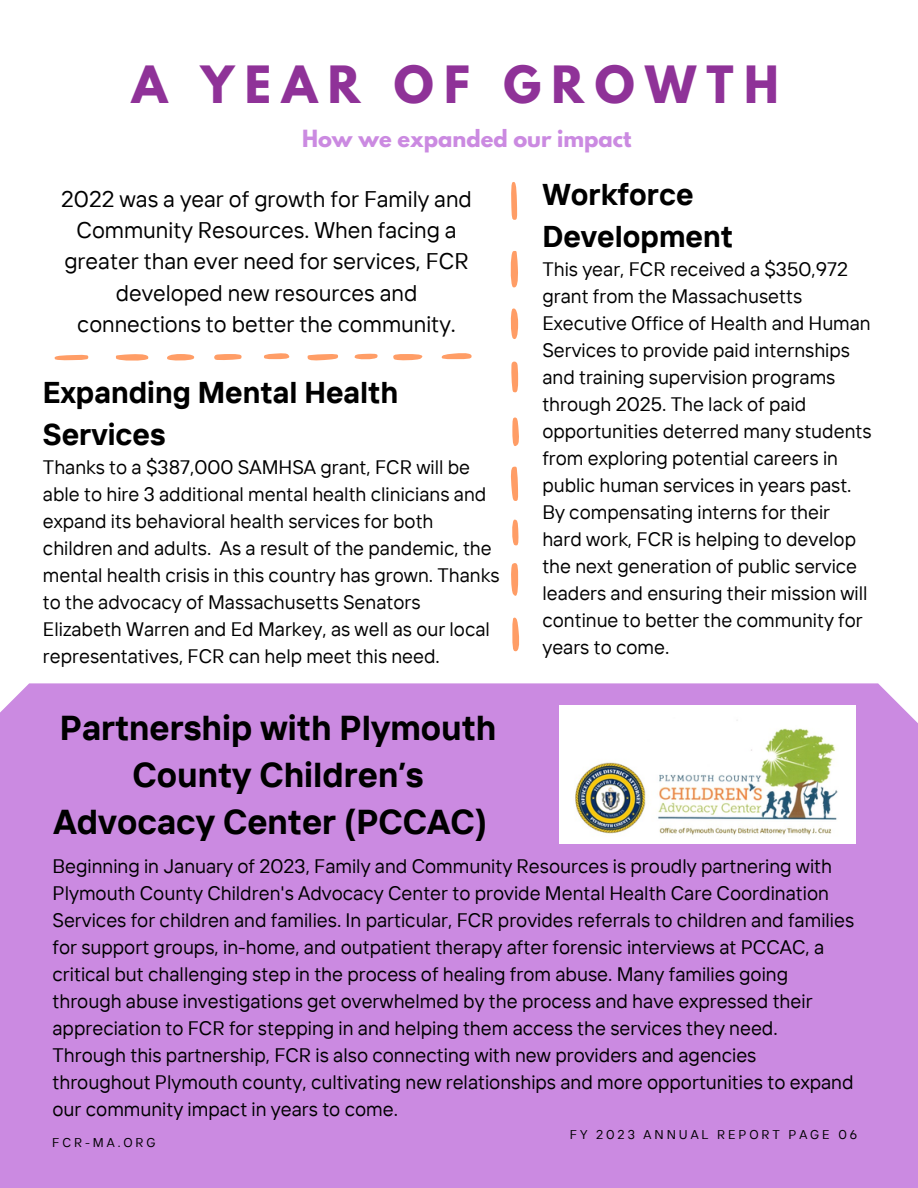
<style>
.page{position:relative;width:918px;height:1188px;background:#fff}
.page>*{position:absolute;margin:0;border:0;box-sizing:border-box;transform-origin:0 0}
.t1{font:700 45.6px "League Spartan";letter-spacing:.23em;color:#8f3298}
.t2{font:700 34.5px/47.2px "TT Interphases";color:#000;text-align:center}
.t3{font:700 30px/41.7px "TT Interphases";color:#000}
.t4{font:22.65px/31.3px "TT Interphases";color:#000;text-align:center}
.t5{font:700 21px "League Spartan";color:#cb8ae1}
.t6{font:19.5px/27px "TT Interphases";color:#000}
.t7{font:12.75px "TT Interphases";letter-spacing:.23em;color:#000001}
</style>
<div class="page">
<div style="left:0;top:683px;width:918px;height:505px;background:#cb8ae1"></div>
<img style="left:560px;top:705px;width:295px;height:139px">
<svg style="left:54px;top:353px;width:418px;height:8px"></svg>
<svg style="left:510px;top:182px;width:10px;height:470px"></svg>
<p class="t1" style="left:132px;top:62px;width:649px">A YEAR OF GROWTH</p>
<p class="t5" style="left:302px;top:128px;width:331px">How we expanded our impact</p>
<p class="t4" style="left:61px;top:182px;width:412px">2022 was a year of growth for Family and Community Resources. When facing a greater than ever need for services, FCR developed new resources and connections to better the community.</p>
<p class="t3" style="left:542px;top:173px;width:192px">Workforce<br>Development</p>
<p class="t6" style="left:542px;top:255px;width:331px">This year, FCR received a $350,972 grant from the Massachusetts Executive Office of Health and Human Services to provide paid internships and training supervision programs through 2025. The lack of paid opportunities deterred many students from exploring potential careers in public human services in years past.<br>By compensating interns for their hard work, FCR is helping to develop the next generation of public service leaders and ensuring their mission will continue to better the community for years to come.</p>
<p class="t3" style="left:43px;top:371px;width:357px">Expanding Mental Health<br>Services</p>
<p class="t6" style="left:43px;top:453px;width:458px">Thanks to a $387,000 SAMHSA grant, FCR will be able to hire 3 additional mental health clinicians and expand its behavioral health services for both children and adults. As a result of the pandemic, the mental health crisis in this country has grown. Thanks to the advocacy of Massachusetts Senators Elizabeth Warren and Ed Markey, as well as our local representatives, FCR can help meet this need.</p>
<p class="t2" style="left:54px;top:703px;width:444px">Partnership with Plymouth<br>County Children’s<br>Advocacy Center (PCCAC)</p>
<p class="t6" style="left:53px;top:852px;width:803px">Beginning in January of 2023, Family and Community Resources is proudly partnering with Plymouth County Children's Advocacy Center to provide Mental Health Care Coordination Services for children and families. In particular, FCR provides referrals to children and families for support groups, in-home, and outpatient therapy after forensic interviews at PCCAC, a critical but challenging step in the process of healing from abuse. Many families going through abuse investigations get overwhelmed by the process and have expressed their appreciation to FCR for stepping in and helping them access the services they need.</p>
<p class="t6" style="left:53px;top:1041px;width:803px">Through this partnership, FCR is also connecting with new providers and agencies throughout Plymouth county, cultivating new relationships and more opportunities to expand our community impact in years to come.</p>
<p class="t7" style="left:52px;top:1134px;width:105px">FCR-MA.ORG</p>
<p class="t7" style="left:570px;top:1127px;width:289px">FY 2023 ANNUAL REPORT PAGE 06</p>
</div>
